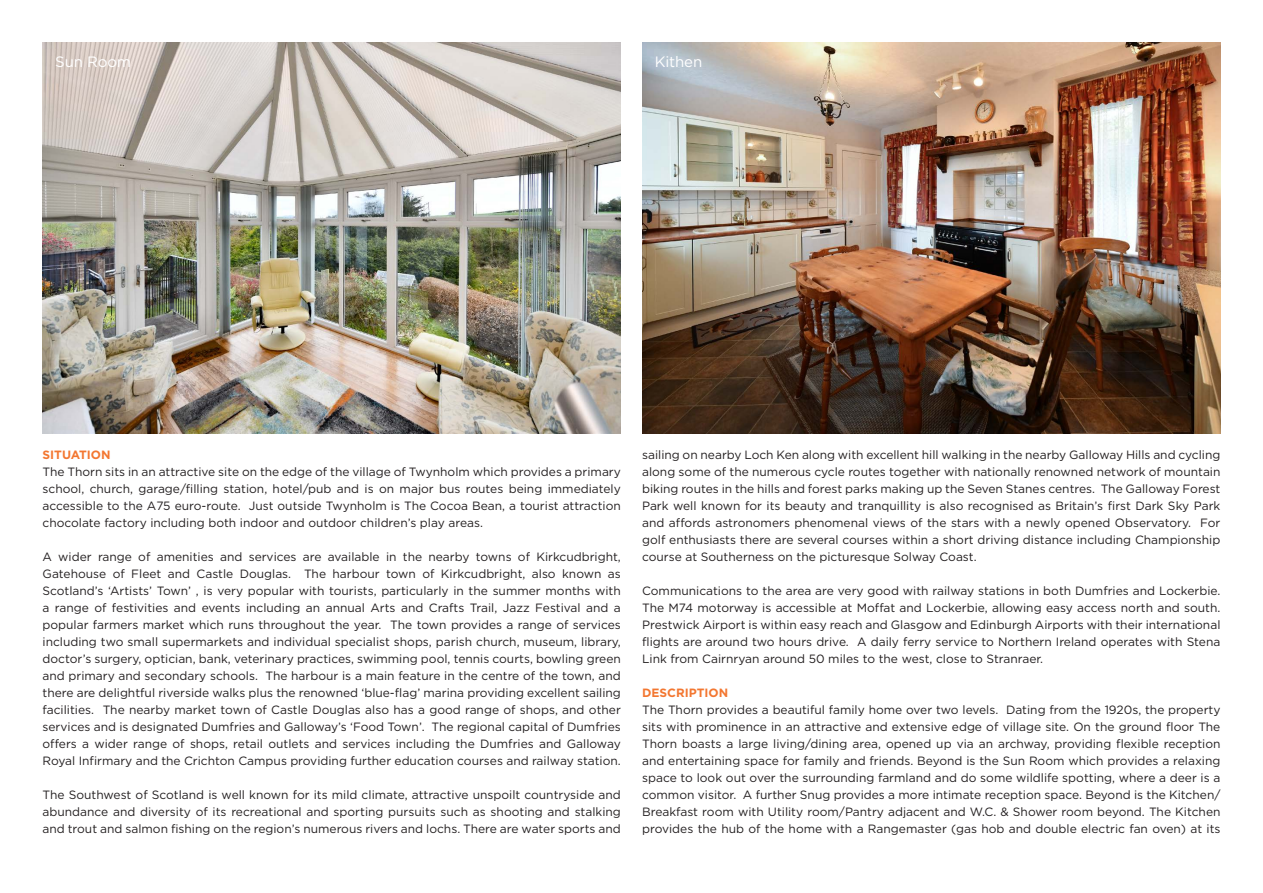
<style>
.page{position:relative;width:1263px;height:893px;background:#fff}
.page>*{position:absolute;margin:0;border:0;box-sizing:border-box;transform-origin:0 0}
.Body_Text{font:15px "Gotham HTF";letter-spacing:-.01em;color:#fff}
.Body_Text-2{font:12px/17px "Gotham HTF";color:#231f20;text-align:justify}
.Headings_Text{font:700 12px "Gotham HTF";color:#f37731}
</style>
<div class="page">
<img style="left:43px;top:43px;width:578px;height:391px">
<img style="left:642px;top:43px;width:578px;height:391px">
<p class="Body_Text" style="left:55px;top:53px;width:77px">Sun Room</p>
<p class="Body_Text" style="left:655px;top:53px;width:49px">Kithen</p>
<p class="Headings_Text" style="left:43px;top:448px;width:70px">SITUATION</p>
<p class="Body_Text-2" style="left:43px;top:464px;width:580px">The Thorn sits in an attractive site on the edge of the village of Twynholm which provides a primary school, church, garage/filling station, hotel/pub and is on major bus routes being immediately accessible to the A75 euro-route. Just outside Twynholm is The Cocoa Bean, a tourist attraction chocolate factory including both indoor and outdoor children’s play areas.</p>
<p class="Body_Text-2" style="left:43px;top:549px;width:580px">A wider range of amenities and services are available in the nearby towns of Kirkcudbright, Gatehouse of Fleet and Castle Douglas. The harbour town of Kirkcudbright, also known as Scotland’s ‘Artists’ Town’ , is very popular with tourists, particularly in the summer months with a range of festivities and events including an annual Arts and Crafts Trail, Jazz Festival and a popular farmers market which runs throughout the year. The town provides a range of services including two small supermarkets and individual specialist shops, parish church, museum, library, doctor’s surgery, optician, bank, veterinary practices, swimming pool, tennis courts, bowling green and primary and secondary schools. The harbour is a main feature in the centre of the town, and there are delightful riverside walks plus the renowned ‘blue-flag’ marina providing excellent sailing facilities. The nearby market town of Castle Douglas also has a good range of shops, and other services and is designated Dumfries and Galloway’s ‘Food Town’. The regional capital of Dumfries offers a wider range of shops, retail outlets and services including the Dumfries and Galloway Royal Infirmary and the Crichton Campus providing further education courses and railway station.</p>
<p class="Body_Text-2" style="left:43px;top:786px;width:580px">The Southwest of Scotland is well known for its mild climate, attractive unspoilt countryside and abundance and diversity of its recreational and sporting pursuits such as shooting and stalking and trout and salmon fishing on the region’s numerous rivers and lochs. There are water sports and</p>
<p class="Body_Text-2" style="left:642px;top:447px;width:580px">sailing on nearby Loch Ken along with excellent hill walking in the nearby Galloway Hills and cycling along some of the numerous cycle routes together with nationally renowned network of mountain biking routes in the hills and forest parks making up the Seven Stanes centres. The Galloway Forest Park well known for its beauty and tranquillity is also recognised as Britain’s first Dark Sky Park and affords astronomers phenomenal views of the stars with a newly opened Observatory. For golf enthusiasts there are several courses within a short driving distance including Championship course at Southerness on the picturesque Solway Coast.</p>
<p class="Body_Text-2" style="left:642px;top:583px;width:580px">Communications to the area are very good with railway stations in both Dumfries and Lockerbie.<br>The M74 motorway is accessible at Moffat and Lockerbie, allowing easy access north and south.<br>Prestwick Airport is within easy reach and Glasgow and Edinburgh Airports with their international flights are around two hours drive. A daily ferry service to Northern Ireland operates with Stena Link from Cairnryan around 50 miles to the west, close to Stranraer.</p>
<p class="Headings_Text" style="left:642px;top:686px;width:88px">DESCRIPTION</p>
<p class="Body_Text-2" style="left:642px;top:702px;width:580px">The Thorn provides a beautiful family home over two levels. Dating from the 1920s, the property sits with prominence in an attractive and extensive edge of village site. On the ground floor The Thorn boasts a large living/dining area, opened up via an archway, providing flexible reception and entertaining space for family and friends. Beyond is the Sun Room which provides a relaxing space to look out over the surrounding farmland and do some wildlife spotting, where a deer is a common visitor. A further Snug provides a more intimate reception space. Beyond is the Kitchen/ Breakfast room with Utility room/Pantry adjacent and W.C. &amp; Shower room beyond. The Kitchen provides the hub of the home with a Rangemaster (gas hob and double electric fan oven) at its</p>
</div>
